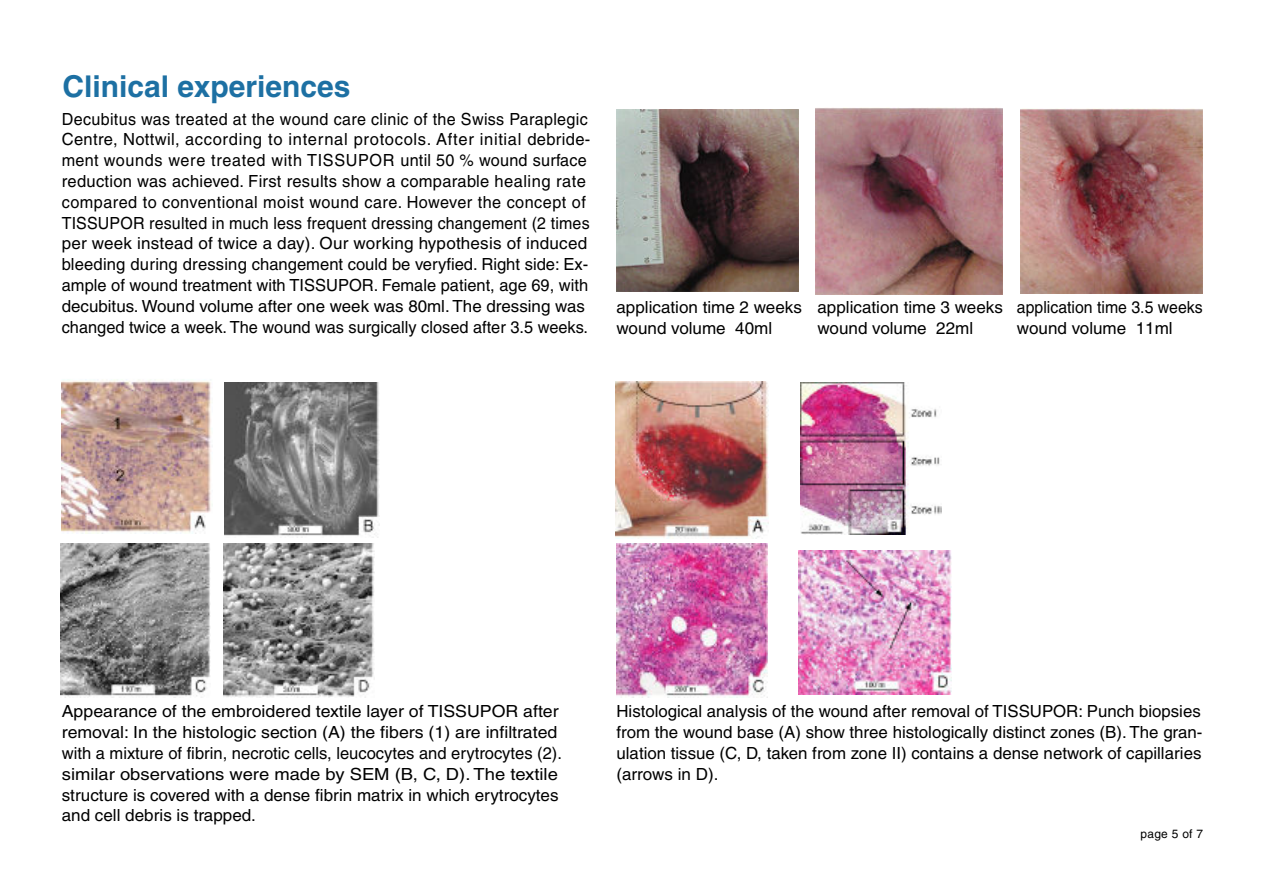
<style>
.page{position:relative;width:1263px;height:893px;background:#fff}
.page>*{position:absolute;margin:0;border:0;box-sizing:border-box;transform-origin:0 0}
.t1{font:700 30px "Helvetica";color:#1d70a3}
.t2{font:16.65px/20.9px "Helvetica";color:#000;scale:.96 1}
.t3{font:16.65px/20.9px "Helvetica";color:#000;scale:1.06 1}
.t4{font:16.65px/20.9px "Helvetica";color:#000}
.t5{font:16.65px/20.9px "Helvetica";color:#000;scale:.95 1}
.t6{font:12px "Helvetica";letter-spacing:.025em;color:#000}
</style>
<div class="page">
<img style="left:62px;top:379px;width:149px;height:154px">
<img style="left:225px;top:382px;width:154px;height:154px">
<img style="left:61px;top:543px;width:149px;height:154px">
<img style="left:616px;top:109px;width:183px;height:183px">
<img style="left:223px;top:543px;width:152px;height:154px">
<img style="left:1020px;top:108px;width:183px;height:185px">
<img style="left:815px;top:108px;width:187px;height:186px">
<img style="left:800px;top:382px;width:141px;height:152px">
<img style="left:616px;top:543px;width:152px;height:154px">
<img style="left:799px;top:550px;width:153px;height:144px">
<img style="left:616px;top:382px;width:153px;height:156px">
<h1 class="t1" style="left:63px;top:68px;width:290px">Clinical experiences</h1>
<p class="t2" style="left:62px;top:108px;width:552px">Decubitus was treated at the wound care clinic of the Swiss Paraplegic Centre, Nottwil, according to internal protocols. After initial debride&shy;ment wounds were treated with TISSUPOR until 50 % wound surface reduction was achieved. First results show a comparable healing rate compared to conventional moist wound care. However the concept of TISSUPOR resulted in much less frequent dressing changement (2 times per week instead of twice a day). Our working hypothesis of induced bleeding during dressing changement could be veryfied. Right side: Ex&shy;ample of wound treatment with TISSUPOR. Female patient, age 69, with decubitus. Wound volume after one week was 80ml. The dressing was changed twice a week. The wound was surgically closed after 3.5 weeks.</p>
<p class="t4" style="left:616px;top:296px;width:187px">application time 2 weeks wound volume 40ml</p>
<p class="t4" style="left:818px;top:296px;width:187px">application time 3 weeks wound volume 22ml</p>
<p class="t5" style="left:1017px;top:296px;width:197px">application time 3.5 weeks wound volume 11ml</p>
<p class="t3" style="left:62px;top:701px;width:473px">Appearance of the embroidered textile layer of TISSUPOR after removal: In the histologic section (A) the fibers (1) are infiltrated with a mixture of fibrin, necrotic cells, leucocytes and erytrocytes (2). similar observations were made by SEM (B, C, D). The textile structure is covered with a dense fibrin matrix in which erytrocytes and cell debris is trapped.</p>
<p class="t4" style="left:616px;top:701px;width:587px;text-align:justify">Histological analysis of the wound after removal of TISSUPOR: Punch biopsies from the wound base (A) show three histologically distinct zones (B). The gran&shy;ulation tissue (C, D, taken from zone II) contains a dense network of capillaries (arrows in D).</p>
<p class="t6" style="left:1140px;top:827px;width:64px">page 5 of 7</p>
</div>
